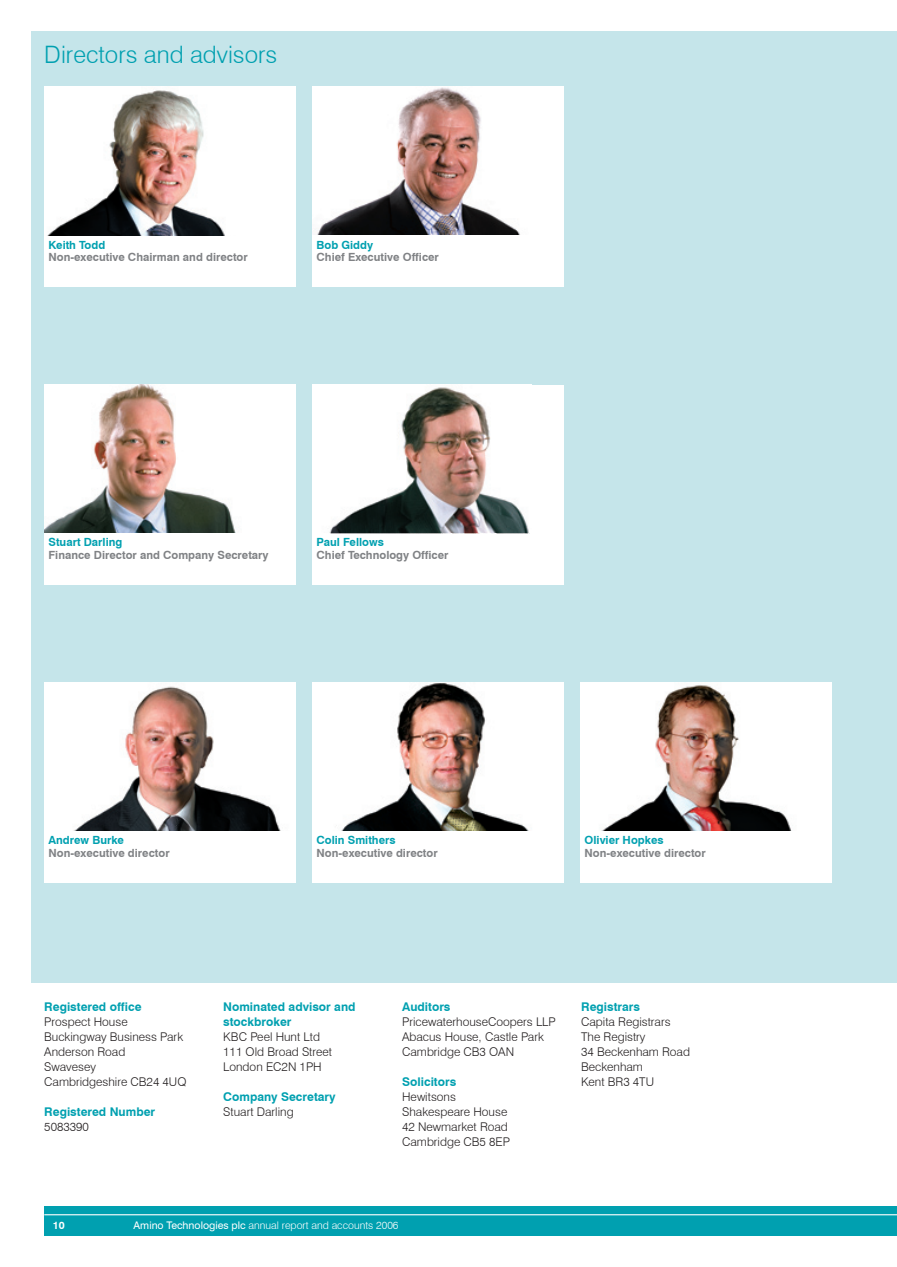
<style>
.page{position:relative;width:897px;height:1267px;background:#fff}
.page>*{position:absolute;margin:0;border:0;box-sizing:border-box;transform-origin:0 0}
.t1{font:300 24px "Swiss 721 BT";color:#00a0b0}
.t2{font:300 12px/15px "Swiss 721 BT";color:#231f20}
.t3{font:700 12px/15px "Swiss 721 BT";color:#00a0b0}
.t4{font:700 11.25px "Swiss 721 BT";color:#808285}
.t5{font:700 11.25px "Swiss 721 BT";color:#00a0b0}
.t6{font:300 10.5px "Swiss 721 BT";color:#fff}
.t7{font:700 10.5px "Swiss 721 BT";color:#fff}
.s1{font-weight:400}
</style>
<div class="page">
<div style="left:44px;top:1205px;width:851px;height:30px;background:#00a0b0"></div>
<hr style="left:44px;top:1214px;width:851px;height:1px;background:#fff">
<hr style="left:895px;top:1205px;width:1px;height:30px;background:#00a0b0">
<div style="left:31px;top:31px;width:865px;height:952px;background:#c5e5ea"></div>
<img style="left:312px;top:87px;width:251px;height:149px">
<img style="left:44px;top:384px;width:251px;height:149px">
<div style="left:312px;top:384px;width:251px;height:149px;background:#fff"></div>
<img style="left:329px;top:387px;width:200px;height:146px">
<img style="left:44px;top:682px;width:251px;height:149px">
<div style="left:312px;top:682px;width:251px;height:149px;background:#fff"></div>
<img style="left:341px;top:683px;width:188px;height:148px">
<div style="left:44px;top:236px;width:251px;height:51px;background:#fff"></div>
<div style="left:312px;top:237px;width:251px;height:50px;background:#fff"></div>
<img style="left:312px;top:236px;width:251px;height:1px">
<div style="left:44px;top:534px;width:251px;height:50px;background:#fff"></div>
<img style="left:44px;top:533px;width:251px;height:1px">
<div style="left:312px;top:533px;width:251px;height:51px;background:#fff"></div>
<img style="left:312px;top:533px;width:219px;height:1px">
<div style="left:44px;top:832px;width:251px;height:50px;background:#fff"></div>
<img style="left:44px;top:831px;width:251px;height:1px">
<div style="left:312px;top:831px;width:251px;height:51px;background:#fff"></div>
<img style="left:325px;top:831px;width:238px;height:1px">
<img style="left:580px;top:682px;width:251px;height:149px">
<div style="left:580px;top:832px;width:251px;height:50px;background:#fff"></div>
<img style="left:580px;top:831px;width:251px;height:1px">
<img style="left:44px;top:87px;width:251px;height:149px">
<h1 class="t1" style="left:44px;top:39px;width:234px">Directors and advisors</h1>
<p class="t5" style="left:49px;top:238px;width:58px">Keith Todd</p>
<p class="t4" style="left:49px;top:250px;width:201px">Non-executive Chairman and director</p>
<p class="t5" style="left:316px;top:238px;width:58px">Bob Giddy</p>
<p class="t4" style="left:316px;top:250px;width:124px">Chief Executive Officer</p>
<p class="t5" style="left:49px;top:535px;width:75px">Stuart Darling</p>
<p class="t4" style="left:49px;top:548px;width:221px">Finance Director and Company Secretary</p>
<p class="t5" style="left:316px;top:535px;width:69px">Paul Fellows</p>
<p class="t4" style="left:316px;top:548px;width:133px">Chief Technology Officer</p>
<p class="t5" style="left:49px;top:833px;width:77px">Andrew Burke</p>
<p class="t4" style="left:49px;top:846px;width:123px">Non-executive director</p>
<p class="t5" style="left:316px;top:833px;width:80px">Colin Smithers</p>
<p class="t4" style="left:316px;top:846px;width:123px">Non-executive director</p>
<p class="t5" style="left:584px;top:833px;width:80px">Olivier Hopkes</p>
<p class="t4" style="left:584px;top:846px;width:123px">Non-executive director</p>
<p class="t3" style="left:44px;top:998px;width:99px">Registered office</p>
<p class="t2" style="left:44px;top:1013px;width:144px">Prospect House<br>Buckingway Business Park<br>Anderson Road<br>Swavesey<br>Cambridgeshire CB24 4UQ</p>
<p class="t3" style="left:44px;top:1103px;width:112px">Registered Number</p>
<p class="t2" style="left:44px;top:1118px;width:46px">5083390</p>
<p class="t3" style="left:223px;top:998px;width:134px">Nominated advisor and stockbroker</p>
<p class="t2" style="left:223px;top:1028px;width:110px">KBC Peel Hunt Ltd<br>111 Old Broad Street<br>London EC2N 1PH</p>
<p class="t3" style="left:223px;top:1088px;width:114px">Company Secretary</p>
<p class="t2" style="left:223px;top:1103px;width:72px">Stuart Darling</p>
<p class="t3" style="left:402px;top:998px;width:50px">Auditors</p>
<p class="t2" style="left:402px;top:1013px;width:155px">PricewaterhouseCoopers LLP<br>Abacus House, Castle Park<br>Cambridge CB3 OAN</p>
<p class="t3" style="left:402px;top:1073px;width:56px">Solicitors</p>
<p class="t2" style="left:402px;top:1088px;width:109px">Hewitsons<br>Shakespeare House<br>42 Newmarket Road<br>Cambridge CB5 8EP</p>
<p class="t3" style="left:581px;top:998px;width:60px">Registrars</p>
<p class="t2" style="left:581px;top:1013px;width:110px">Capita Registrars<br>The Registry<br>34 Beckenham Road<br>Beckenham<br>Kent BR3 4TU</p>
<p class="t7" style="left:53px;top:1218px;width:13px">10</p>
<p class="t6" style="left:134px;top:1218px;width:266px"><span class="s1">Amino Technologies plc</span> annual report and accounts 2006</p>
</div>
